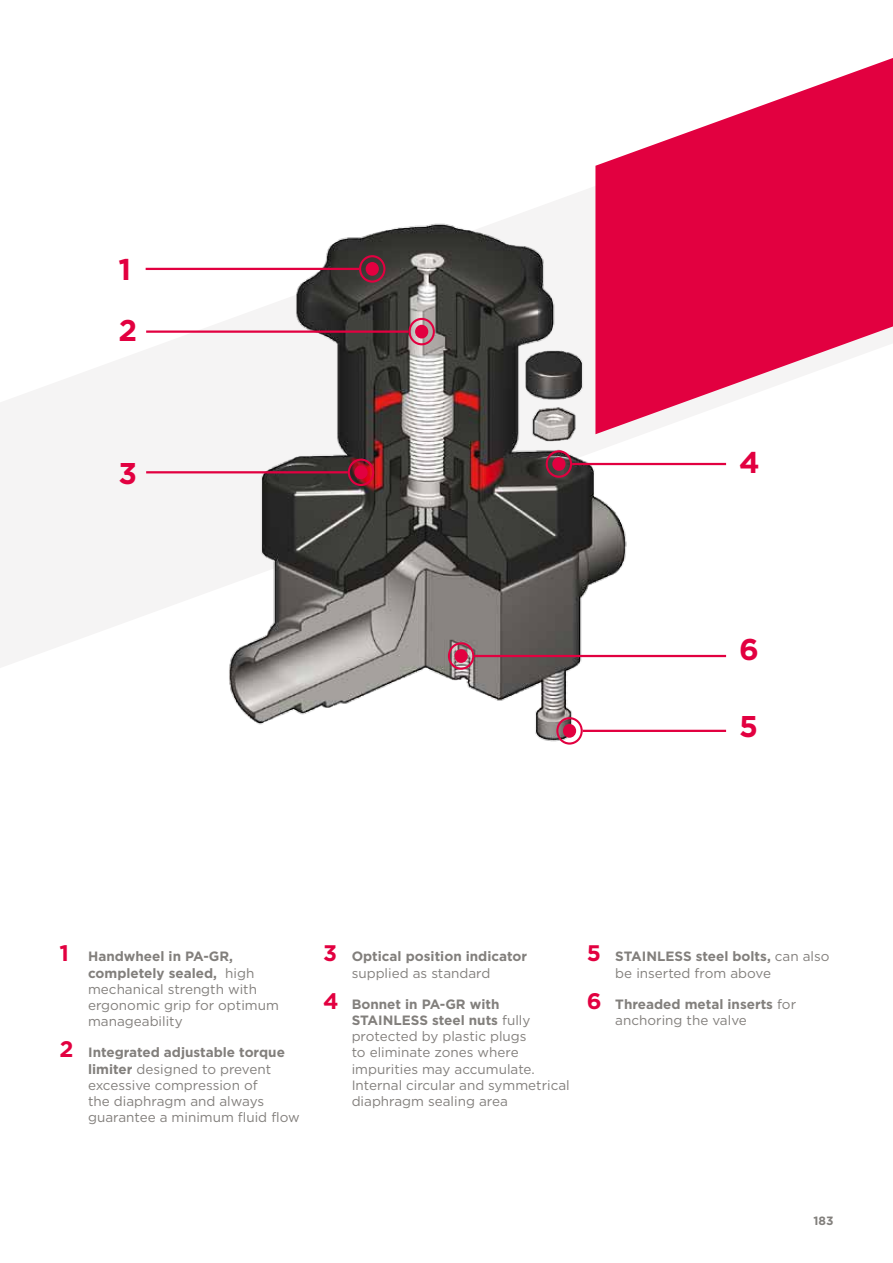
<style>
.page{position:relative;width:893px;height:1263px;background:#fff}
.page>*{position:absolute;margin:0;border:0;box-sizing:border-box;transform-origin:0 0}
.t1{font:700 30px/60.6px "Gotham";color:#e20040}
.t2{font:13.5px/16.2px "Gotham";color:#827f7c}
.t3{font:700 13.5px/16.2px "Gotham";color:#827f7c}
.t4{font:700 12px "Gotham";color:#827f7c}
.s1{font-weight:700;font-size:22.5px;color:#e20040}
.s2{font-weight:700}
.s3{font-size:22.5px;color:#e20040}
.s4{font-weight:400}
</style>
<div class="page">
<svg style="left:0;top:187px;width:727px;height:481px"></svg>
<svg style="left:595px;top:58px;width:298px;height:376px;fill:#e20040"></svg>
<img style="left:210px;top:217px;width:424px;height:525px">
<svg style="left:359px;top:255px;width:26px;height:28px"></svg>
<div style="left:366px;top:262px;width:13px;height:14px;background:#e20040;border-radius:50%"></div>
<hr style="left:146px;top:268px;width:213px;height:2px;background:#e20040">
<svg style="left:408px;top:318px;width:27px;height:27px"></svg>
<div style="left:415px;top:325px;width:13px;height:13px;background:#e20040;border-radius:50%"></div>
<hr style="left:146px;top:330px;width:262px;height:3px;background:#e20040">
<svg style="left:348px;top:459px;width:26px;height:27px"></svg>
<div style="left:354px;top:465px;width:14px;height:14px;background:#e20040;border-radius:50%"></div>
<hr style="left:146px;top:471px;width:202px;height:2px;background:#e20040">
<svg style="left:448px;top:642px;width:26px;height:28px"></svg>
<div style="left:454px;top:649px;width:14px;height:14px;background:#e20040;border-radius:50%"></div>
<hr style="left:474px;top:655px;width:252px;height:2px;background:#e20040">
<svg style="left:546px;top:450px;width:26px;height:28px"></svg>
<div style="left:552px;top:457px;width:13px;height:14px;background:#e20040;border-radius:50%"></div>
<hr style="left:572px;top:463px;width:154px;height:2px;background:#e20040">
<svg style="left:556px;top:717px;width:27px;height:28px"></svg>
<div style="left:563px;top:724px;width:13px;height:14px;background:#e20040;border-radius:50%"></div>
<hr style="left:583px;top:730px;width:143px;height:2px;background:#e20040">
<h1 class="t1" style="left:118px;top:239px;width:20px">1<br>2</h1>
<h1 class="t1" style="left:118px;top:443px;width:20px">3</h1>
<h1 class="t1" style="left:739px;top:432px;width:22px">4</h1>
<h1 class="t1" style="left:739px;top:619px;width:21px">6</h1>
<h1 class="t1" style="left:739px;top:696px;width:20px">5</h1>
<p class="t2" style="left:88px;top:948px;width:192px;text-indent:-28px"><span class="s1">1</span> <span class="s2">Handwheel in PA-GR, completely sealed,</span> high mechanical strength with ergonomic grip for optimum manageability</p>
<p class="t2" style="left:88px;top:1044px;width:213px;text-indent:-28px"><span class="s1">2</span> <span class="s2">Integrated adjustable torque limiter</span> designed to prevent excessive compression of<br>the diaphragm and always guarantee a minimum fluid flow</p>
<p class="t3" style="left:352px;top:948px;width:177px;text-indent:-28px"><span class="s3">3</span> Optical position indicator <span class="s4">supplied as standard</span></p>
<p class="t2" style="left:352px;top:996px;width:220px;text-indent:-28px"><span class="s1">4</span> <span class="s2">Bonnet in PA-GR with<br>STAINLESS steel nuts</span> fully protected by plastic plugs<br>to eliminate zones where impurities may accumulate.<br>Internal circular and symmetrical diaphragm sealing area</p>
<p class="t2" style="left:615px;top:948px;width:216px;text-indent:-28px"><span class="s1">5</span> <span class="s2">STAINLESS steel bolts,</span> can also be inserted from above</p>
<p class="t3" style="left:615px;top:996px;width:182px;text-indent:-28px"><span class="s3">6</span> Threaded metal inserts <span class="s4">for anchoring the valve</span></p>
<p class="t4" style="left:813px;top:1212px;width:22px">183</p>
</div>
